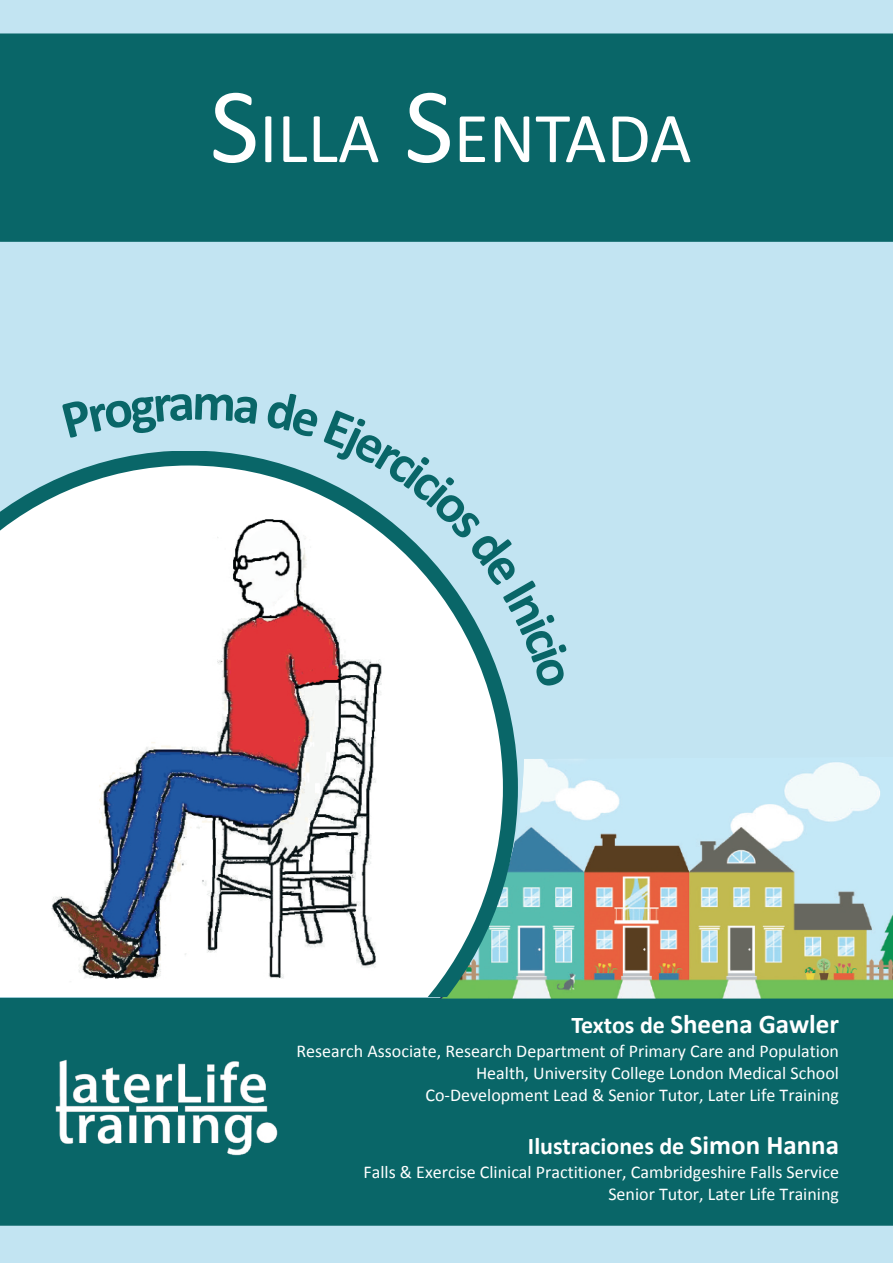
<style>
.page{position:relative;width:893px;height:1263px;background:#c2e4f2}
.page>*{position:absolute;margin:0;border:0;box-sizing:border-box;transform-origin:0 0}
.t1{font:72px "Calibri";color:#fff}
.t2{font:30px "Calibri";color:#fff}
.t3{font:700 27px "Calibri";color:#fff}
.t4{font:700 24px "Calibri";color:#fff}
.t5{font:18px/22px "Calibri";color:#fff;text-align:right}
.s1{font-size:108px}
.s2{font-size:24px}
.s3{font-size:27px}
</style>
<div class="page">
<div style="left:0;top:33px;width:893px;height:209px;background:#096668"></div>
<div style="left:0;top:998px;width:893px;height:228px;background:#096668"></div>
<img style="left:54px;top:1056px;width:225px;height:103px">
<img style="left:439px;top:759px;width:454px;height:240px">
<svg style="left:0;top:451px;width:517px;height:546px;background:#d2e5e5"></svg>
<img style="left:28px;top:512px;width:377px;height:470px">
<svg style="left:266px;top:451px;width:251px;height:238px"></svg>
<h1 class="t1" style="left:210px;top:108px;width:483px"><span class="s1">S</span>ILLA <span class="s1">S</span>ENTADA</h1>
<h3 class="t3" style="left:571px;top:1013px;width:269px"><span class="s2">Textos de</span> Sheena Gawler</h3>
<p class="t5" style="left:296px;top:1042px;width:544px">Research Associate, Research Department of Primary Care and Population<br>Health, University College London Medical School<br>Co-Development Lead &amp; Senior Tutor, Later Life Training</p>
<h3 class="t4" style="left:528px;top:1136px;width:313px">Ilustraciones de <span class="s3">Simon Hanna</span></h3>
<p class="t5" style="left:364px;top:1163px;width:477px">Falls &amp; Exercise Clinical Practitioner, Cambridgeshire Falls Service<br>Senior Tutor, Later Life Training</p>
<h2 class="t2" style="left:406px;top:1165px;width:82px">Página</h2>
</div>
